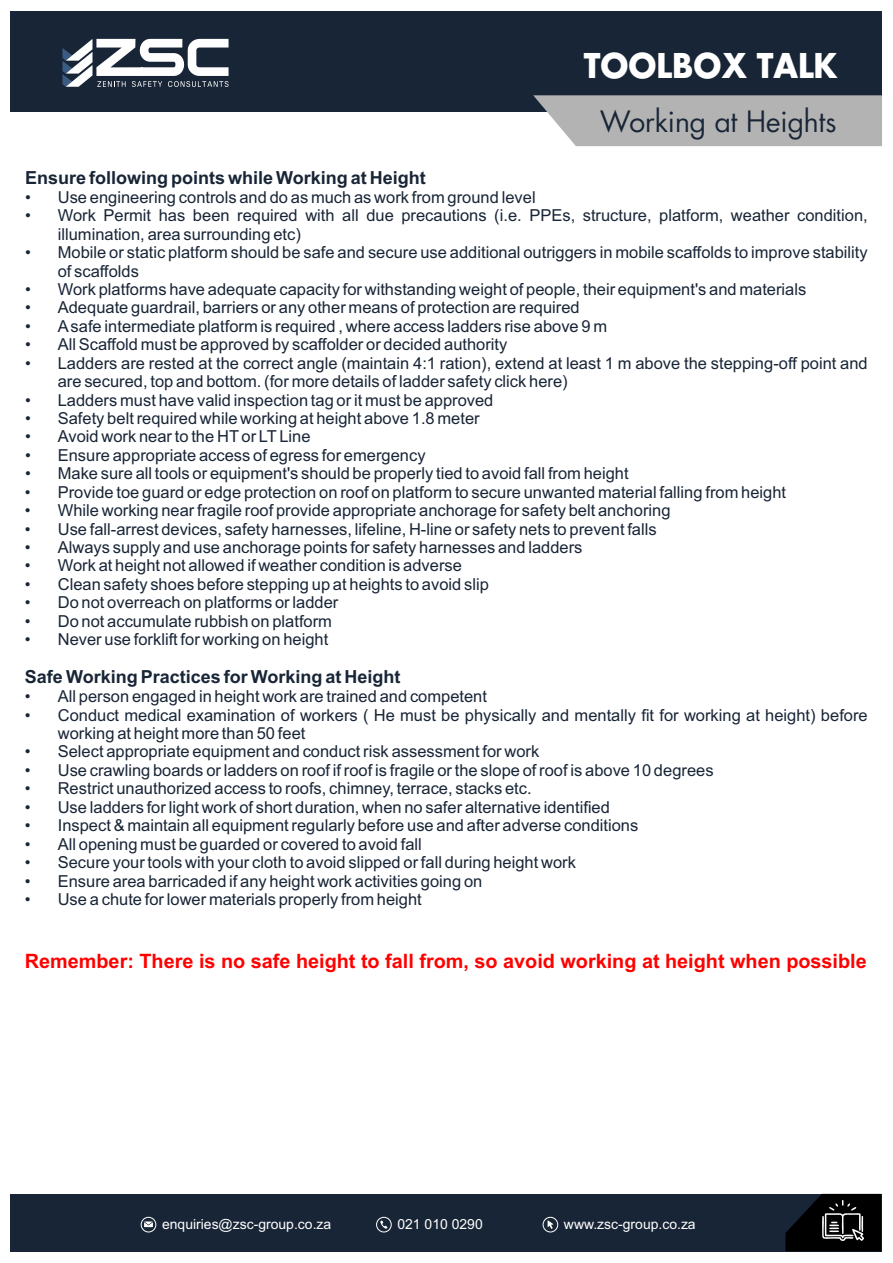
<style>
.page{position:relative;width:893px;height:1263px;background:#fff}
.page>*{position:absolute;margin:0;border:0;box-sizing:border-box;transform-origin:0 0}
.t1{font:700 37.5px "Architype Renner W01";color:#fff}
.t2{font:32.25px "Architype Renner W01";color:#182536}
.t3{font:700 19.8px "Arial";color:#f00}
.t4{font:700 18px "Arial";color:#182536}
.t5{font:16.5px/18.5px "Arial";color:#182536}
.t6{font:13.95px "Arial";color:#fff}
</style>
<div class="page">
<div style="left:10px;top:11px;width:872px;height:100px;background:#182536"></div>
<svg style="left:62px;top:39px;width:167px;height:48px"></svg>
<svg style="left:533px;top:95px;width:349px;height:51px;background:#b5b5b5"></svg>
<div style="left:10px;top:1194px;width:872px;height:57px;background:#182536"></div>
<svg style="left:380px;top:1220px;width:7px;height:9px"></svg>
<div style="left:376px;top:1217px;width:16px;height:15px;border:1px solid #fff;border-radius:50%"></div>
<svg style="left:144px;top:1221px;width:9px;height:6px"></svg>
<div style="left:141px;top:1217px;width:15px;height:15px;border:1px solid #fff;border-radius:50%"></div>
<svg style="left:547px;top:1220px;width:6px;height:9px"></svg>
<div style="left:543px;top:1217px;width:15px;height:15px;border:1px solid #fff;border-radius:50%"></div>
<svg style="left:785px;top:1194px;width:96px;height:57px;background:#17181b"></svg>
<h1 class="t1" style="left:584px;top:49px;width:255px">TOOLBOX TALK</h1>
<h2 class="t2" style="left:600px;top:107px;width:238px">Working at Heights</h2>
<p class="t4" style="left:25px;top:171px;width:402px">Ensure following points while Working at Height</p>
<p class="t5" style="left:25px;top:189px;width:512px">• Use engineering controls and do as much as work from ground level</p>
<p class="t5" style="left:58px;top:208px;width:811px;text-indent:-33px">• Work Permit has been required with all due precautions (i.e. PPEs, structure, platform, weather condition, illumination, area surrounding etc)</p>
<p class="t5" style="left:58px;top:245px;width:811px;text-indent:-33px">• Mobile or static platform should be safe and secure use additional outriggers in mobile scaffolds to improve stability of scaffolds</p>
<p class="t5" style="left:25px;top:281px;width:783px">• Work platforms have adequate capacity for withstanding weight of people, their equipment's and materials</p>
<p class="t5" style="left:25px;top:300px;width:556px">• Adequate guardrail, barriers or any other means of protection are required</p>
<p class="t5" style="left:25px;top:318px;width:584px">• A safe intermediate platform is required , where access ladders rise above 9 m</p>
<p class="t5" style="left:25px;top:337px;width:484px">• All Scaffold must be approved by scaffolder or decided authority</p>
<p class="t5" style="left:58px;top:355px;width:811px;text-indent:-33px">• Ladders are rested at the correct angle (maintain 4:1 ration), extend at least 1 m above the stepping-off point and are secured, top and bottom. (for more details of ladder safety click here)</p>
<p class="t5" style="left:25px;top:392px;width:470px">• Ladders must have valid inspection tag or it must be approved</p>
<p class="t5" style="left:25px;top:410px;width:456px">• Safety belt required while working at height above 1.8 meter</p>
<p class="t5" style="left:25px;top:429px;width:287px">• Avoid work near to the HT or LT Line</p>
<p class="t5" style="left:25px;top:447px;width:402px">• Ensure appropriate access of egress for emergency</p>
<p class="t5" style="left:25px;top:466px;width:605px">• Make sure all tools or equipment's should be properly tied to avoid fall from height</p>
<p class="t5" style="left:25px;top:484px;width:763px">• Provide toe guard or edge protection on roof on platform to secure unwanted material falling from height</p>
<p class="t5" style="left:25px;top:503px;width:647px">• While working near fragile roof provide appropriate anchorage for safety belt anchoring</p>
<p class="t5" style="left:25px;top:521px;width:633px">• Use fall-arrest devices, safety harnesses, lifeline, H-line or safety nets to prevent falls</p>
<p class="t5" style="left:25px;top:539px;width:559px">• Always supply and use anchorage points for safety harnesses and ladders</p>
<p class="t5" style="left:25px;top:558px;width:438px">• Work at height not allowed if weather condition is adverse</p>
<p class="t5" style="left:25px;top:576px;width:465px">• Clean safety shoes before stepping up at heights to avoid slip</p>
<p class="t5" style="left:25px;top:595px;width:315px">• Do not overreach on platforms or ladder</p>
<p class="t5" style="left:25px;top:613px;width:309px">• Do not accumulate rubbish on platform</p>
<p class="t5" style="left:25px;top:632px;width:305px">• Never use forklift for working on height</p>
<p class="t4" style="left:25px;top:670px;width:377px">Safe Working Practices for Working at Height</p>
<p class="t5" style="left:25px;top:689px;width:464px">• All person engaged in height work are trained and competent</p>
<p class="t5" style="left:58px;top:707px;width:811px;text-indent:-33px">• Conduct medical examination of workers ( He must be physically and mentally fit for working at height) before working at height more than 50 feet</p>
<p class="t5" style="left:25px;top:744px;width:516px">• Select appropriate equipment and conduct risk assessment for work</p>
<p class="t5" style="left:25px;top:762px;width:690px">• Use crawling boards or ladders on roof if roof is fragile or the slope of roof is above 10 degrees</p>
<p class="t5" style="left:25px;top:781px;width:508px">• Restrict unauthorized access to roofs, chimney, terrace, stacks etc.</p>
<p class="t5" style="left:25px;top:799px;width:586px">• Use ladders for light work of short duration, when no safer alternative identified</p>
<p class="t5" style="left:25px;top:818px;width:615px">• Inspect &amp; maintain all equipment regularly before use and after adverse conditions</p>
<p class="t5" style="left:25px;top:836px;width:398px">• All opening must be guarded or covered to avoid fall</p>
<p class="t5" style="left:25px;top:854px;width:552px">• Secure your tools with your cloth to avoid slipped or fall during height work</p>
<p class="t5" style="left:25px;top:873px;width:459px">• Ensure area barricaded if any height work activities going on</p>
<p class="t5" style="left:25px;top:891px;width:398px">• Use a chute for lower materials properly from height</p>
<p class="t3" style="left:25px;top:954px;width:843px">Remember: There is no safe height to fall from, so avoid working at height when possible</p>
<p class="t6" style="left:162px;top:1219px;width:171px">enquiries@zsc-group.co.za</p>
<p class="t6" style="left:397px;top:1219px;width:87px">021 010 0290</p>
<p class="t6" style="left:564px;top:1218px;width:133px">www.zsc-group.co.za</p>
</div>
